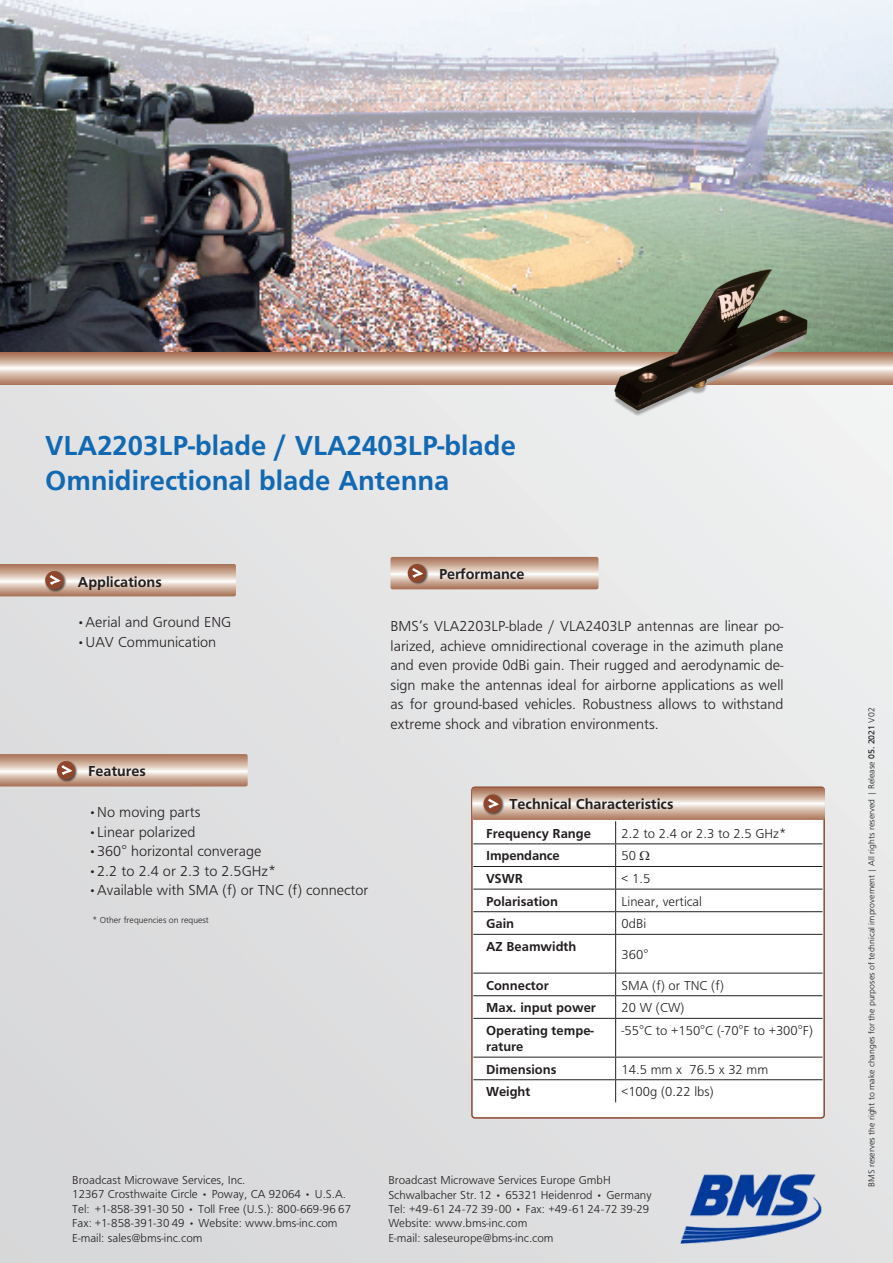
<style>
.page{position:relative;width:893px;height:1263px;background:#fff}
.page>*{position:absolute;margin:0;border:0;box-sizing:border-box;transform-origin:0 0}
.t1{font:700 28.5px "Frutiger";color:#1169b3}
.t2{font:15px/19.5px "Frutiger";color:#231f20;text-align:justify}
.t3{font:700 15px "Frutiger";color:#231f20}
.t4{font:13.5px "Frutiger";color:#231f20}
.t5{font:700 13.5px/16.2px "Frutiger";color:#231f20}
.t6{font:12px "Frutiger";color:#231f20}
.t7{font:9px "Frutiger";color:#231f20}
</style>
<div class="page">
<div style="left:0;top:0;width:893px;height:1263px;background:linear-gradient(to right,#dadadc,#ececec)"></div>
<img style="left:0;top:0;width:893px;height:352px">
<svg style="left:0;top:352px;width:893px;height:32px;background:#cfb09f"></svg>
<img style="left:611px;top:269px;width:196px;height:148px">
<svg style="left:0;top:754px;width:248px;height:32px;background:#ccac9b"></svg>
<svg style="left:390px;top:557px;width:208px;height:32px;background:#cbab99"></svg>
<svg style="left:0;top:564px;width:236px;height:32px;background:#ccab9a"></svg>
<div style="left:472px;top:787px;width:352px;height:331px;background:#fff;border-radius:3px"></div>
<div style="left:471px;top:786px;width:354px;height:333px;border:2px solid #8e472d;border-radius:3px"></div>
<hr style="left:616px;top:934px;width:206px;height:1px;background:#231f20">
<hr style="left:616px;top:973px;width:206px;height:1px;background:#231f20">
<hr style="left:473px;top:995px;width:143px;height:1px;background:#231f20">
<hr style="left:616px;top:995px;width:206px;height:1px;background:#231f20">
<svg style="left:615px;top:974px;width:1px;height:44px"></svg>
<hr style="left:473px;top:1018px;width:143px;height:1px;background:#231f20">
<hr style="left:616px;top:1018px;width:206px;height:1px;background:#231f20">
<hr style="left:615px;top:1019px;width:1px;height:38px;background:#231f20">
<hr style="left:473px;top:1057px;width:143px;height:1px;background:#231f20">
<hr style="left:616px;top:1057px;width:206px;height:1px;background:#231f20">
<hr style="left:473px;top:1079px;width:143px;height:1px;background:#231f20">
<hr style="left:616px;top:1079px;width:206px;height:1px;background:#231f20">
<svg style="left:615px;top:1057px;width:1px;height:45px"></svg>
<hr style="left:473px;top:934px;width:143px;height:1px;background:#231f20">
<hr style="left:615px;top:935px;width:1px;height:38px;background:#231f20">
<hr style="left:473px;top:973px;width:143px;height:1px;background:#231f20">
<img style="left:674px;top:1170px;width:151px;height:76px">
<svg style="left:472px;top:787px;width:353px;height:147px"></svg>
<p class="t1" style="left:45px;top:429px;width:472px">VLA2203LP-blade / VLA2403LP-blade</p>
<p class="t1" style="left:45px;top:464px;width:406px">Omnidirectional blade Antenna</p>
<p class="t3" style="left:78px;top:573px;width:85px">Applications</p>
<p class="t2" style="left:77px;top:612px;width:156px">•Aerial and Ground ENG</p>
<p class="t2" style="left:77px;top:632px;width:141px">•UAV Communication</p>
<p class="t3" style="left:88px;top:762px;width:59px">Features</p>
<p class="t2" style="left:88px;top:802px;width:114px">•No moving parts</p>
<p class="t2" style="left:88px;top:822px;width:109px">•Linear polarized</p>
<p class="t2" style="left:88px;top:841px;width:175px">•360° horizontal converage</p>
<p class="t2" style="left:88px;top:861px;width:189px">•2.2 to 2.4 or 2.3 to 2.5GHz*</p>
<p class="t2" style="left:88px;top:880px;width:282px">•Available with SMA (f) or TNC (f) connector</p>
<p class="t7" style="left:92px;top:915px;width:118px">* Other frequencies on request</p>
<p class="t3" style="left:439px;top:565px;width:87px">Performance</p>
<p class="t2" style="left:391px;top:616px;width:394px">BMS‘s VLA2203LP-blade / VLA2403LP antennas are linear po&shy;larized, achieve omnidirectional coverage in the azimuth plane and even provide 0dBi gain. Their rugged and aerodynamic de&shy;sign make the antennas ideal for airborne applications as well as for ground-based vehicles. Robustness allows to withstand extreme shock and vibration environments.</p>
<p class="t3" style="left:509px;top:795px;width:166px">Technical Characteristics</p>
<p class="t5" style="left:486px;top:825px;width:106px">Frequency Range</p>
<p class="t4" style="left:622px;top:826px;width:166px">2.2 to 2.4 or 2.3 to 2.5 GHz*</p>
<p class="t5" style="left:486px;top:848px;width:75px">Impendance</p>
<p class="t4" style="left:622px;top:848px;width:16px">50</p>
<p class="t5" style="left:486px;top:870px;width:38px">VSWR</p>
<p class="t4" style="left:622px;top:871px;width:30px">&lt; 1.5</p>
<p class="t5" style="left:486px;top:893px;width:73px">Polarisation</p>
<p class="t4" style="left:622px;top:894px;width:82px">Linear, vertical</p>
<p class="t5" style="left:486px;top:915px;width:30px">Gain</p>
<p class="t4" style="left:622px;top:916px;width:26px">0dBi</p>
<p class="t5" style="left:486px;top:938px;width:92px">AZ Beamwidth</p>
<p class="t4" style="left:622px;top:947px;width:28px">360°</p>
<p class="t5" style="left:486px;top:977px;width:64px">Connector</p>
<p class="t4" style="left:622px;top:978px;width:104px">SMA (f) or TNC (f)</p>
<p class="t5" style="left:486px;top:999px;width:111px">Max. input power</p>
<p class="t4" style="left:622px;top:1000px;width:64px">20 W (CW)</p>
<p class="t5" style="left:486px;top:1022px;width:109px">Operating tempe&shy;rature</p>
<p class="t4" style="left:622px;top:1023px;width:193px">-55°C to +150°C (-70°F to +300°F)</p>
<p class="t5" style="left:486px;top:1061px;width:72px">Dimensions</p>
<p class="t4" style="left:622px;top:1062px;width:148px">14.5 mm x 76.5 x 32 mm</p>
<p class="t5" style="left:486px;top:1083px;width:46px">Weight</p>
<p class="t4" style="left:622px;top:1084px;width:94px">&lt;100g (0.22 lbs)</p>
<p class="t6" style="left:72px;top:1173px;width:175px">Broadcast Microwave Services, Inc.</p>
<p class="t6" style="left:72px;top:1188px;width:275px">12367 Crosthwaite Circle • Poway, CA 92064 • U.S.A.</p>
<p class="t6" style="left:72px;top:1202px;width:280px">Tel: +1-858-391-30 50 • Toll Free (U.S.): 800-669-96 67</p>
<p class="t6" style="left:72px;top:1216px;width:267px">Fax: +1-858-391-30 49 • Website: www.bms-inc.com</p>
<p class="t6" style="left:72px;top:1231px;width:132px">E-mail: sales@bms-inc.com</p>
<p class="t6" style="left:388px;top:1173px;width:224px">Broadcast Microwave Services Europe GmbH</p>
<p class="t6" style="left:388px;top:1188px;width:265px">Schwalbacher Str.12 • 65321 Heidenrod • Germany</p>
<p class="t6" style="left:388px;top:1202px;width:262px">Tel: +49-61 24-72 39-00 • Fax: +49-61 24-72 39-29</p>
<p class="t6" style="left:388px;top:1217px;width:141px">Website: www.bms-inc.com</p>
<p class="t6" style="left:388px;top:1231px;width:167px">E-mail: saleseurope@bms-inc.com</p>
<p class="t7" style="left:866px;top:1187px;width:481px;rotate:-90deg">BMS reserves the right to make changes for the purposes of technical improvement | All rights reserved | Release 05. 2021 V02</p>
</div>
